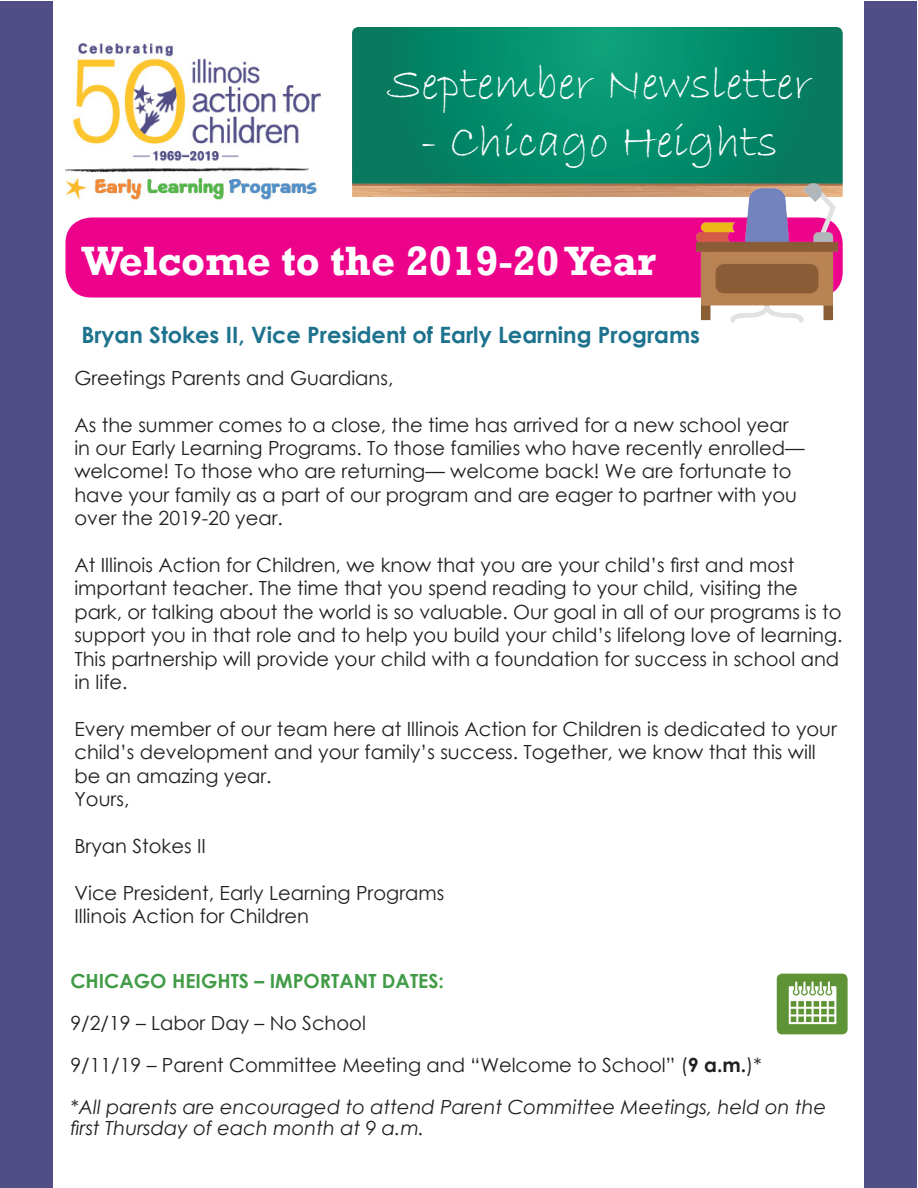
<style>
.page{position:relative;width:918px;height:1188px;background:#fff}
.page>*{position:absolute;margin:0;border:0;box-sizing:border-box;transform-origin:0 0}
.t1{font:48px "Bradley Hand ITC";color:#fff}
.t2{font:700 42px "Rockwell";color:#fff}
.t3{font:700 22.5px "Century Gothic";color:#1d728d}
.t4{font:19.5px/23.4px "Century Gothic";color:#231f20}
.t5{font:italic 19.5px/21px "Century Gothic";color:#231f20}
.t6{font:700 19.5px "Century Gothic";color:#429c47}
.s1{font-weight:700}
</style>
<div class="page">
<div style="left:65px;top:218px;width:778px;height:80px;background:#ed028c;border-radius:26px"></div>
<div style="left:865px;top:1px;width:52px;height:1186px;background:#514e87"></div>
<div style="left:0;top:1px;width:52px;height:1186px;background:#514e87"></div>
<img style="left:352px;top:27px;width:491px;height:170px">
<img style="left:65px;top:43px;width:256px;height:158px">
<img style="left:697px;top:183px;width:140px;height:140px">
<img style="left:777px;top:974px;width:71px;height:60px">
<p class="t1" style="left:387px;top:53px;width:426px">September Newsletter</p>
<p class="t1" style="left:421px;top:111px;width:359px">- Chicago Heights</p>
<p class="t2" style="left:81px;top:235px;width:576px">Welcome to the 2019-20 Year</p>
<p class="t3" style="left:81px;top:318px;width:620px">Bryan Stokes II, Vice President of Early Learning Programs</p>
<p class="t4" style="left:74px;top:366px;width:321px">Greetings Parents and Guardians,</p>
<p class="t4" style="left:74px;top:413px;width:732px">As the summer comes to a close, the time has arrived for a new school year in our Early Learning Programs. To those families who have recently enrolled— welcome! To those who are returning— welcome back! We are fortunate to have your family as a part of our program and are eager to partner with you over the 2019-20 year.</p>
<p class="t4" style="left:74px;top:553px;width:770px">At Illinois Action for Children, we know that you are your child’s first and most important teacher. The time that you spend reading to your child, visiting the park, or talking about the world is so valuable. Our goal in all of our programs is to support you in that role and to help you build your child’s lifelong love of learning.<br>This partnership will provide your child with a foundation for success in school and in life.</p>
<p class="t4" style="left:74px;top:717px;width:764px">Every member of our team here at Illinois Action for Children is dedicated to your child’s development and your family’s success. Together, we know that this will be an amazing year.</p>
<p class="t4" style="left:74px;top:787px;width:57px">Yours,</p>
<p class="t4" style="left:74px;top:834px;width:133px">Bryan Stokes II</p>
<p class="t4" style="left:74px;top:881px;width:372px">Vice President, Early Learning Programs</p>
<p class="t4" style="left:74px;top:904px;width:236px">Illinois Action for Children</p>
<p class="t6" style="left:70px;top:966px;width:375px">CHICAGO HEIGHTS – IMPORTANT DATES:</p>
<p class="t4" style="left:70px;top:1011px;width:297px">9/2/19 – Labor Day – No School</p>
<p class="t4" style="left:70px;top:1053px;width:693px">9/11/19 – Parent Committee Meeting and “Welcome to School” (<span class="s1">9 a.m.</span>)*</p>
<p class="t5" style="left:70px;top:1096px;width:758px">*All parents are encouraged to attend Parent Committee Meetings, held on the first Thursday of each month at 9 a.m.</p>
</div>
